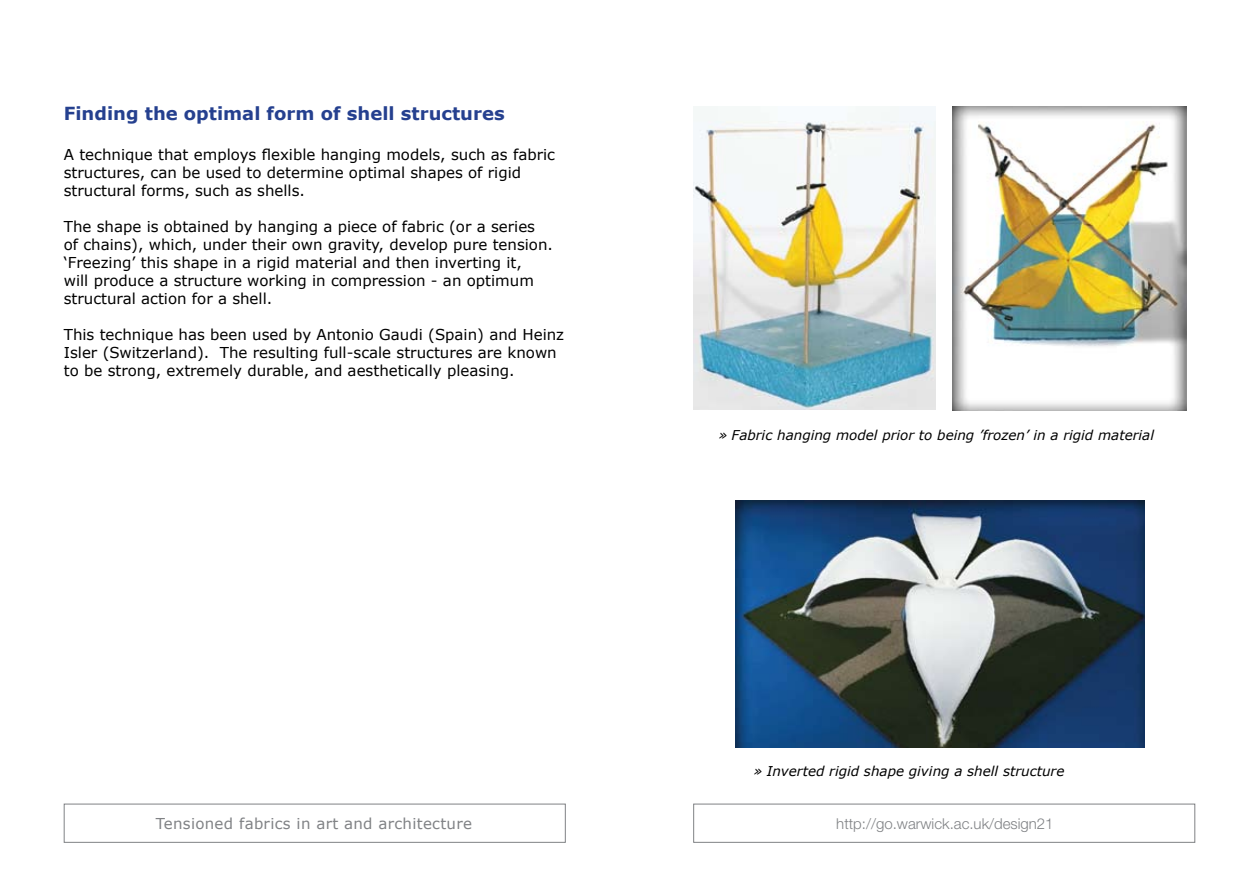
<style>
.page{position:relative;width:1259px;height:893px;background:#fff}
.page>*{position:absolute;margin:0;border:0;box-sizing:border-box;transform-origin:0 0}
.t1{font:700 18px "Verdana";color:#25408f}
.t2{font:15px/18px "Verdana";color:#000}
.t3{font:15px "Verdana";letter-spacing:.02em;color:#808285}
.t4{font:300 15px "Helvetica Neue";color:#808285}
.t5{font:italic 13.5px "Verdana";color:#000}
</style>
<div class="page">
<div style="left:64px;top:804px;width:502px;height:39px;border:1px solid #808285"></div>
<div style="left:693px;top:804px;width:502px;height:39px;border:1px solid #808285"></div>
<img style="left:693px;top:106px;width:242px;height:303px">
<img style="left:736px;top:500px;width:408px;height:248px">
<img style="left:952px;top:106px;width:234px;height:304px">
<p class="t1" style="left:64px;top:102px;width:442px">Finding the optimal form of shell structures</p>
<p class="t2" style="left:64px;top:145px;width:493px">A technique that employs flexible hanging models, such as fabric structures, can be used to determine optimal shapes of rigid structural forms, such as shells.</p>
<p class="t2" style="left:64px;top:217px;width:491px">The shape is obtained by hanging a piece of fabric (or a series of chains), which, under their own gravity, develop pure tension. ‘Freezing’ this shape in a rigid material and then inverting it,<br>will produce a structure working in compression - an optimum structural action for a shell.</p>
<p class="t2" style="left:64px;top:325px;width:502px">This technique has been used by Antonio Gaudi (Spain) and Heinz<br>Isler (Switzerland). The resulting full-scale structures are known to be strong, extremely durable, and aesthetically pleasing.</p>
<p class="t5" style="left:719px;top:426px;width:437px">» Fabric hanging model prior to being ’frozen’ in a rigid material</p>
<p class="t5" style="left:754px;top:762px;width:312px">» Inverted rigid shape giving a shell structure</p>
<p class="t3" style="left:156px;top:813px;width:318px">Tensioned fabrics in art and architecture</p>
<p class="t4" style="left:836px;top:814px;width:219px">http://go.warwick.ac.uk/design21</p>
</div>
